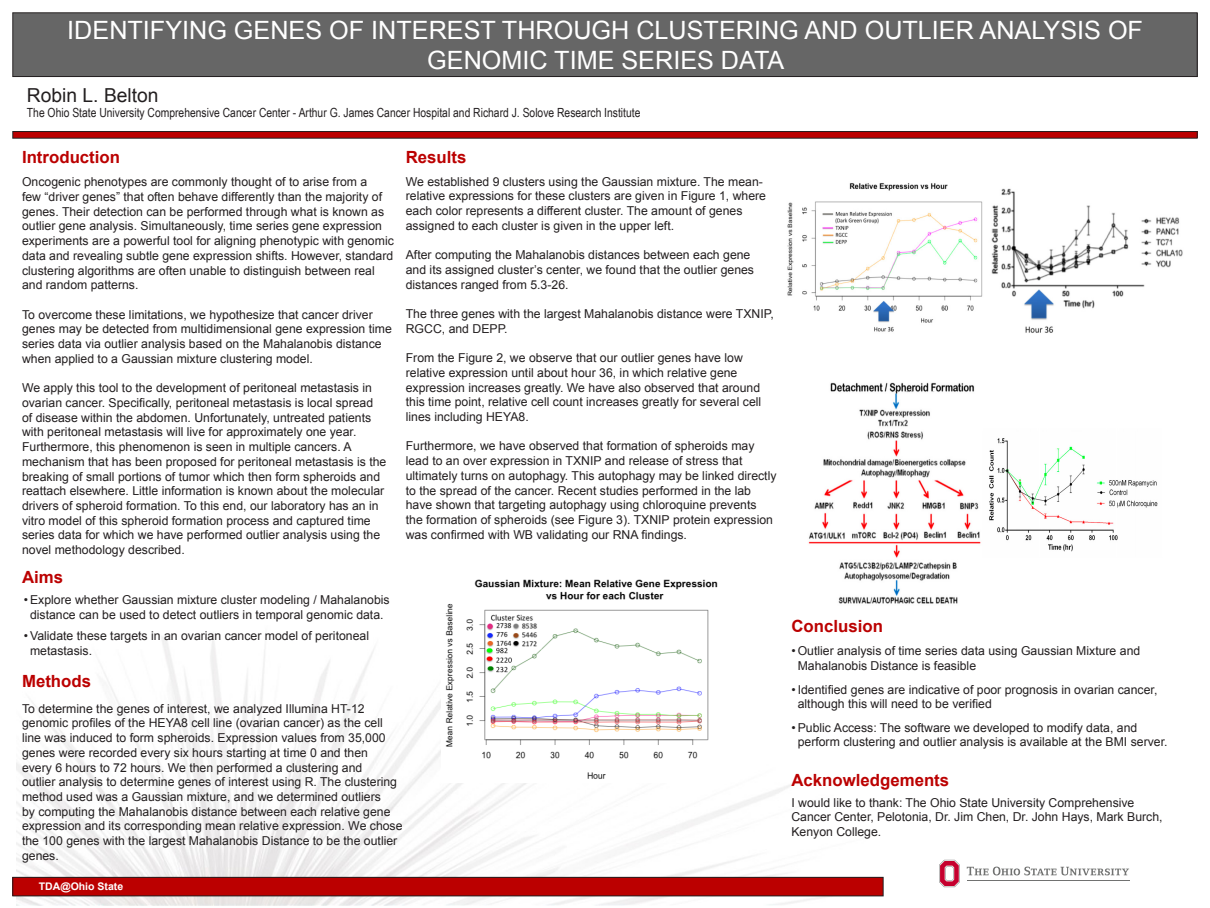
<style>
.page{position:relative;width:1210px;height:908px;background:#fff}
.page>*{position:absolute;margin:0;border:0;box-sizing:border-box;transform-origin:0 0}
.t1{font:25.2px/30.2px "Arial";color:#fff;text-align:center}
.t2{font:19.25px "Arial";color:#231f20}
.t3{font:700 16.8px "Arial";color:#b00}
.t4{font:12.6px "Arial Narrow";color:#231f20}
.t5{font:12.25px/14.7px "Arial";color:#231f20}
.t6{font:700 10.5px "Arial";color:#fff}
</style>
<div class="page">
<img style="left:17px;top:636px;width:855px;height:268px">
<hr style="left:966px;top:879px;width:163px;height:1px;background:#717271">
<svg style="left:939px;top:859px;width:21px;height:27px"></svg>
<svg style="left:966px;top:866px;width:163px;height:9px"></svg>
<div style="left:13px;top:13px;width:1184px;height:63px;background:#666"></div>
<div style="left:13px;top:13px;width:1184px;height:64px;border:1px solid #231f20"></div>
<div style="left:13px;top:877px;width:870px;height:18px;background:#b00"></div>
<div style="left:13px;top:876px;width:870px;height:19px;border:1px solid #231f20"></div>
<div style="left:13px;top:131px;width:1184px;height:7px;background:#b00"></div>
<div style="left:13px;top:131px;width:1184px;height:7px;border:1px solid #231f20"></div>
<img style="left:441px;top:579px;width:280px;height:203px">
<img style="left:787px;top:183px;width:396px;height:150px">
<img style="left:808px;top:382px;width:350px;height:222px">
<p class="t1" style="left:67px;top:15px;width:1077px">IDENTIFYING GENES OF INTEREST THROUGH CLUSTERING AND OUTLIER ANALYSIS OF<br>GENOMIC TIME SERIES DATA</p>
<p class="t2" style="left:27px;top:83px;width:133px">Robin L. Belton</p>
<p class="t4" style="left:27px;top:104px;width:615px">The Ohio State University Comprehensive Cancer Center - Arthur G. James Cancer Hospital and Richard J. Solove Research Institute</p>
<p class="t3" style="left:22px;top:145px;width:99px">Introduction</p>
<p class="t5" style="left:22px;top:175px;width:373px">Oncogenic phenotypes are commonly thought of to arise from a<br>few “driver genes” that often behave differently than the majority of genes. Their detection can be performed through what is known as outlier gene analysis. Simultaneously, time series gene expression experiments are a powerful tool for aligning phenotypic with genomic data and revealing subtle gene expression shifts. However, standard clustering algorithms are often unable to distinguish between real and random patterns.</p>
<p class="t5" style="left:22px;top:307px;width:371px">To overcome these limitations, we hypothesize that cancer driver genes may be detected from multidimensional gene expression time series data via outlier analysis based on the Mahalanobis distance when applied to a Gaussian mixture clustering model.</p>
<p class="t5" style="left:22px;top:380px;width:366px">We apply this tool to the development of peritoneal metastasis in ovarian cancer. Specifically, peritoneal metastasis is local spread of disease within the abdomen. Unfortunately, untreated patients with peritoneal metastasis will live for approximately one year.<br>Furthermore, this phenomenon is seen in multiple cancers. A mechanism that has been proposed for peritoneal metastasis is the breaking of small portions of tumor which then form spheroids and reattach elsewhere. Little information is known about the molecular drivers of spheroid formation. To this end, our laboratory has an in vitro model of this spheroid formation process and captured time series data for which we have performed outlier analysis using the novel methodology described.</p>
<p class="t3" style="left:22px;top:565px;width:43px">Aims</p>
<p class="t5" style="left:24px;top:592px;width:367px;text-align:center">• Explore whether Gaussian mixture cluster modeling / Mahalanobis distance can be used to detect outliers in temporal genomic data.</p>
<p class="t5" style="left:30px;top:628px;width:340px;text-indent:-6px">• Validate these targets in an ovarian cancer model of peritoneal metastasis.</p>
<p class="t3" style="left:406px;top:145px;width:62px">Results</p>
<p class="t5" style="left:406px;top:174px;width:362px">We established 9 clusters using the Gaussian mixture. The mean&shy;relative expressions for these clusters are given in Figure 1, where each color represents a different cluster. The amount of genes assigned to each cluster is given in the upper left.</p>
<p class="t5" style="left:406px;top:247px;width:350px">After computing the Mahalanobis distances between each gene and its assigned cluster’s center, we found that the outlier genes distances ranged from 5.3-26.</p>
<p class="t5" style="left:406px;top:306px;width:369px">The three genes with the largest Mahalanobis distance were TXNIP,<br>RGCC, and DEPP.</p>
<p class="t5" style="left:406px;top:350px;width:357px">From the Figure 2, we observe that our outlier genes have low relative expression until about hour 36, in which relative gene expression increases greatly. We have also observed that around this time point, relative cell count increases greatly for several cell lines including HEYA8.</p>
<p class="t5" style="left:406px;top:439px;width:372px">Furthermore, we have observed that formation of spheroids may lead to an over expression in TXNIP and release of stress that ultimately turns on autophagy. This autophagy may be linked directly to the spread of the cancer. Recent studies performed in the lab have shown that targeting autophagy using chloroquine prevents the formation of spheroids (see Figure 3). TXNIP protein expression was confirmed with WB validating our RNA findings.</p>
<p class="t3" style="left:22px;top:670px;width:71px">Methods</p>
<p class="t5" style="left:22px;top:701px;width:382px">To determine the genes of interest, we analyzed Illumina HT-12 genomic profiles of the HEYA8 cell line (ovarian cancer) as the cell line was induced to form spheroids. Expression values from 35,000 genes were recorded every six hours starting at time 0 and then<br>every 6 hours to 72 hours. We then performed a clustering and<br>outlier analysis to determine genes of interest using R. The clustering method used was a Gaussian mixture, and we determined outliers<br>by computing the Mahalanobis distance between each relative gene expression and its corresponding mean relative expression. We chose the 100 genes with the largest Mahalanobis Distance to be the outlier genes.</p>
<p class="t6" style="left:39px;top:879px;width:86px">TDA@Ohio State</p>
<p class="t3" style="left:791px;top:615px;width:93px">Conclusion</p>
<p class="t5" style="left:797px;top:643px;width:344px;text-indent:-6px">• Outlier analysis of time series data using Gaussian Mixture and<br>Mahalanobis Distance is feasible</p>
<p class="t5" style="left:797px;top:681px;width:361px;text-indent:-6px">• Identified genes are indicative of poor prognosis in ovarian cancer, although this will need to be verified</p>
<p class="t5" style="left:797px;top:720px;width:371px;text-indent:-6px">• Public Access: The software we developed to modify data, and perform clustering and outlier analysis is available at the BMI server.</p>
<p class="t3" style="left:791px;top:768px;width:159px">Acknowledgements</p>
<p class="t5" style="left:791px;top:795px;width:373px">I would like to thank: The Ohio State University Comprehensive<br>Cancer Center, Pelotonia, Dr. Jim Chen, Dr. John Hays, Mark Burch,<br>Kenyon College.</p>
</div>
